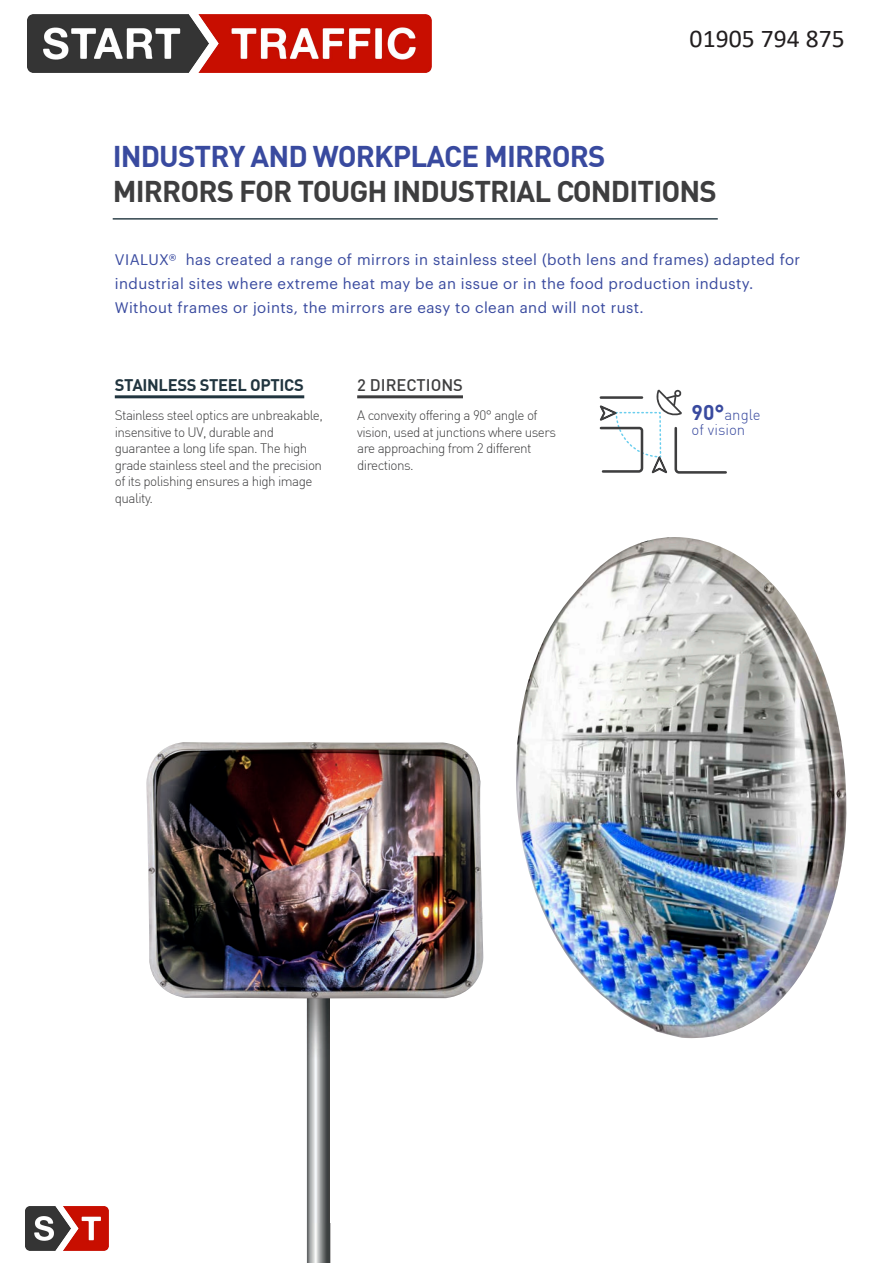
<style>
.page{position:relative;width:893px;height:1263px;background:#fff}
.page>*{position:absolute;margin:0;border:0;box-sizing:border-box;transform-origin:0 0}
.t1{font:700 29.4px "DIN Pro";letter-spacing:-.03em;color:#3e3e3f}
.t2{font:700 29.4px "DIN Pro";letter-spacing:-.03em;color:#394a9f}
.t3{font:25.65px "Calibri";color:#221e1f}
.t4{font:700 16.5px "DIN Pro";letter-spacing:-.02em;color:#21353f}
.t5{font:500 16.5px "DIN Pro";color:#3e3e3f}
.t6{font:15px/24px "Graphik";letter-spacing:.03em;color:#394a9f}
.t7{font:300 15px/15px "DIN Pro";color:#394a9f}
.t8{font:300 13.5px/16.5px "DIN Pro";letter-spacing:-.04em;color:#3e3e3f}
.s1{font-weight:700;font-size:21px}
</style>
<div class="page">
<hr style="left:115px;top:395px;width:189px;height:3px;background:#21353f">
<hr style="left:357px;top:395px;width:106px;height:3px;background:#3e3e3f">
<svg style="left:599px;top:390px;width:128px;height:84px"></svg>
<img style="left:516px;top:537px;width:331px;height:502px">
<hr style="left:113px;top:218px;width:605px;height:2px;background:#21353f">
<img style="left:307px;top:998px;width:23px;height:226px">
<img style="left:306px;top:1224px;width:25px;height:39px">
<img style="left:146px;top:742px;width:337px;height:256px">
<img style="left:27px;top:14px;width:405px;height:59px">
<img style="left:26px;top:1207px;width:82px;height:44px">
<h2 class="t3" style="left:690px;top:21px;width:157px">01905 794 875</h2>
<h1 class="t2" style="left:113px;top:137px;width:494px">INDUSTRY AND WORKPLACE MIRRORS</h1>
<h1 class="t1" style="left:113px;top:172px;width:606px">MIRRORS FOR TOUGH INDUSTRIAL CONDITIONS</h1>
<p class="t6" style="left:115px;top:246px;width:687px">VIALUX® has created a range of mirrors in stainless steel (both lens and frames) adapted for industrial sites where extreme heat may be an issue or in the food production industy.<br>Without frames or joints, the mirrors are easy to clean and will not rust.</p>
<p class="t4" style="left:115px;top:374px;width:191px">STAINLESS STEEL OPTICS</p>
<p class="t8" style="left:115px;top:407px;width:210px">Stainless steel optics are unbreakable, insensitive to UV, durable and guarantee a long life span. The high grade stainless steel and the precision of its polishing ensures a high image quality.</p>
<p class="t5" style="left:357px;top:374px;width:107px">2 DIRECTIONS</p>
<p class="t8" style="left:357px;top:407px;width:200px">A convexity offering a 90° angle of vision, used at junctions where users are approaching from 2 different directions.</p>
<p class="t7" style="left:692px;top:407px;width:70px"><span class="s1">90°</span>angle of vision</p>
</div>
